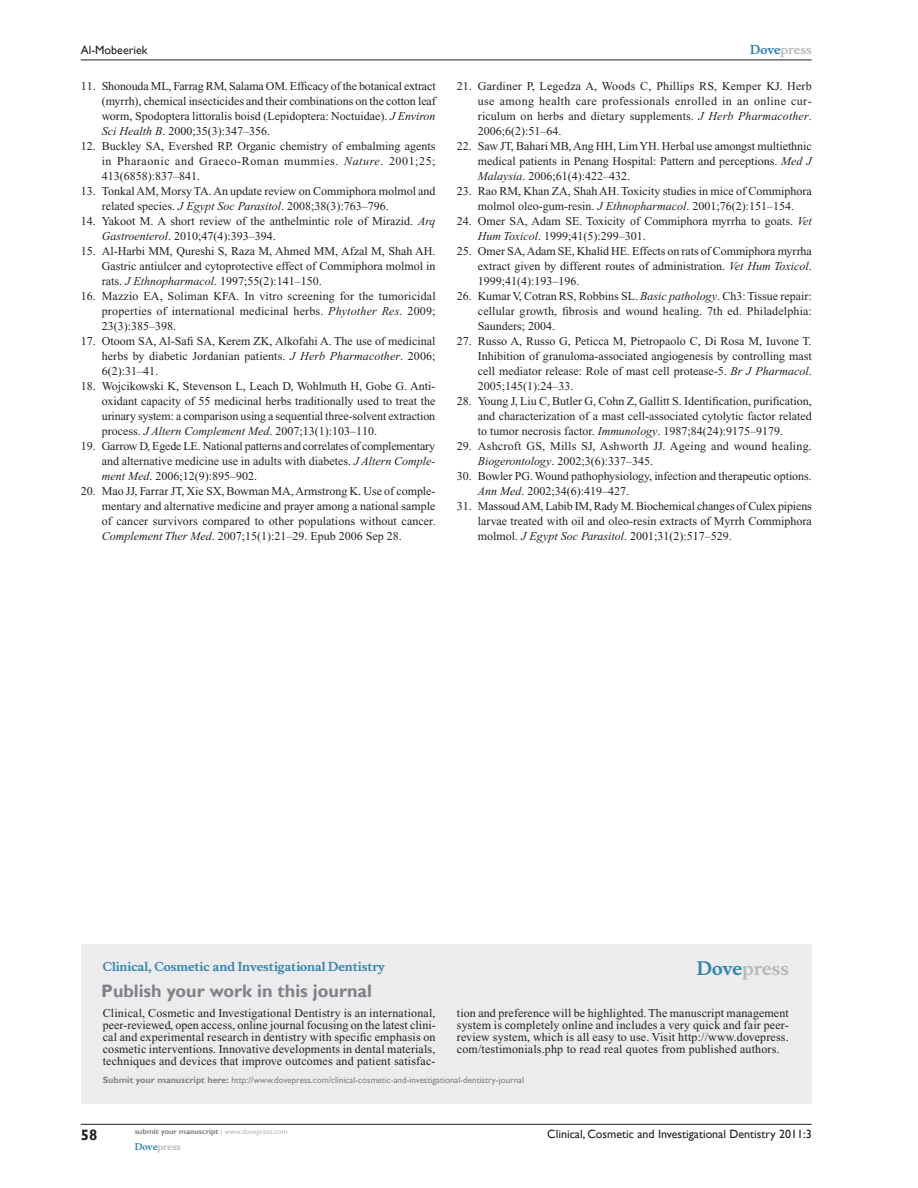
<style>
.page{position:relative;width:918px;height:1188px;background:#fff}
.page>*{position:absolute;margin:0;border:0;box-sizing:border-box;transform-origin:0 0}
.t1{font:700 18px "Gill Sans";color:#808285}
.t2{font:700 18px "Musee";color:#b8b9bc}
.t3{font:700 15px "Gill Sans";color:#231f20}
.t4{font:12px/15px "Times New Roman";color:#231f20;text-align:justify}
.t5{font:12px/15px "Times New Roman";letter-spacing:.02em;color:#231f20}
.t6{font:12px "Gill Sans";color:#231f20}
.t7{font:700 12px "Musee";color:#3485ae}
.t8{font:700 12px "Musee";color:#b8b9bc}
.t9{font:9px "Gill Sans";color:#808285}
.t10{font:700 9px "Musee";color:#b8b9bc}
.t11{font:700 7.5px "Gill Sans";color:#808285}
.s1{font-style:italic}
.s2{color:#3485ae}
.s3{font-weight:700}
.s4{font-weight:400;color:#b8b9bc}
</style>
<div class="page">
<div style="left:81px;top:944px;width:731px;height:159px;background:#ececee"></div>
<hr style="left:81px;top:1124px;width:731px;height:1px;background:#231f20">
<hr style="left:81px;top:60px;width:731px;height:1px;background:#231f20">
<p class="t6" style="left:81px;top:43px;width:68px">Al-Mobeeriek</p>
<p class="t4" style="left:102px;top:79px;width:336px;text-indent:-21px">11. Shonouda ML, Farrag RM, Salama OM. Efficacy of the botanical extract (myrrh), chemical insecticides and their combinations on the cotton leaf worm, Spodoptera littoralis boisd (Lepidoptera: Noctuidae). <span class="s1">J Environ Sci Health B</span>. 2000;35(3):347–356.</p>
<p class="t4" style="left:102px;top:139px;width:335px;text-indent:-21px">12. Buckley SA, Evershed RP. Organic chemistry of embalming agents in Pharaonic and Graeco-Roman mummies. <span class="s1">Nature</span>. 2001;25; 413(6858):837–841.</p>
<p class="t4" style="left:102px;top:184px;width:335px;text-indent:-21px">13. Tonkal AM, Morsy TA. An update review on Commiphora molmol and related species. <span class="s1">J Egypt Soc Parasitol</span>. 2008;38(3):763–796.</p>
<p class="t4" style="left:102px;top:214px;width:335px;text-indent:-21px">14. Yakoot M. A short review of the anthelmintic role of Mirazid. <span class="s1">Arq<br>Gastroenterol</span>. 2010;47(4):393–394.</p>
<p class="t4" style="left:102px;top:244px;width:335px;text-indent:-21px">15. Al-Harbi MM, Qureshi S, Raza M, Ahmed MM, Afzal M, Shah AH.<br>Gastric antiulcer and cytoprotective effect of Commiphora molmol in rats. <span class="s1">J Ethnopharmacol</span>. 1997;55(2):141–150.</p>
<p class="t4" style="left:102px;top:289px;width:336px;text-indent:-21px">16. Mazzio EA, Soliman KFA. In vitro screening for the tumoricidal properties of international medicinal herbs. <span class="s1">Phytother Res</span>. 2009; 23(3):385–398.</p>
<p class="t4" style="left:102px;top:334px;width:335px;text-indent:-21px">17. Otoom SA, Al-Safi SA, Kerem ZK, Alkofahi A. The use of medicinal herbs by diabetic Jordanian patients. <span class="s1">J Herb Pharmacother</span>. 2006; 6(2):31–41.</p>
<p class="t4" style="left:102px;top:379px;width:335px;text-indent:-21px">18. Wojcikowski K, Stevenson L, Leach D, Wohlmuth H, Gobe G. Anti&shy;oxidant capacity of 55 medicinal herbs traditionally used to treat the urinary system: a comparison using a sequential three-solvent extraction process. <span class="s1">J Altern Complement Med</span>. 2007;13(1):103–110.</p>
<p class="t4" style="left:102px;top:439px;width:335px;text-indent:-21px">19. Garrow D, Egede LE. National patterns and correlates of complementary and alternative medicine use in adults with diabetes. <span class="s1">J Altern Comple&shy;ment Med</span>. 2006;12(9):895–902.</p>
<p class="t4" style="left:102px;top:484px;width:335px;text-indent:-21px">20. Mao JJ, Farrar JT, Xie SX, Bowman MA, Armstrong K. Use of comple&shy;mentary and alternative medicine and prayer among a national sample of cancer survivors compared to other populations without cancer.<br><span class="s1">Complement Ther Med</span>. 2007;15(1):21–29. Epub 2006 Sep 28.</p>
<p class="t8" style="left:750px;top:43px;width:63px"><span class="s2">Dove</span>press</p>
<p class="t4" style="left:478px;top:79px;width:335px;text-indent:-21px">21. Gardiner P, Legedza A, Woods C, Phillips RS, Kemper KJ. Herb use among health care professionals enrolled in an online cur&shy;riculum on herbs and dietary supplements. <span class="s1">J Herb Pharmacother</span>.<br>2006;6(2):51–64.</p>
<p class="t4" style="left:478px;top:139px;width:336px;text-indent:-21px">22. Saw JT, Bahari MB, Ang HH, Lim YH. Herbal use amongst multiethnic medical patients in Penang Hospital: Pattern and perceptions. <span class="s1">Med J Malaysia</span>. 2006;61(4):422–432.</p>
<p class="t4" style="left:457px;top:184px;width:356px;text-align:center">23. Rao RM, Khan ZA, Shah AH. Toxicity studies in mice of Commiphora molmol oleo-gum-resin. <span class="s1">J Ethnopharmacol</span>. 2001;76(2):151–154.</p>
<p class="t4" style="left:478px;top:214px;width:335px;text-indent:-21px">24. Omer SA, Adam SE. Toxicity of Commiphora myrrha to goats. <span class="s1">Vet<br>Hum Toxicol</span>. 1999;41(5):299–301.</p>
<p class="t4" style="left:478px;top:244px;width:335px;text-indent:-21px">25. Omer SA, Adam SE, Khalid HE. Effects on rats of Commiphora myrrha extract given by different routes of administration. <span class="s1">Vet Hum Toxicol</span>.<br>1999;41(4):193–196.</p>
<p class="t4" style="left:478px;top:289px;width:336px;text-indent:-21px">26. Kumar V, Cotran RS, Robbins SL. <span class="s1">Basic pathology</span>. Ch3: Tissue repair: cellular growth, fibrosis and wound healing. 7th ed. Philadelphia:<br>Saunders; 2004.</p>
<p class="t4" style="left:478px;top:334px;width:335px;text-indent:-21px">27. Russo A, Russo G, Peticca M, Pietropaolo C, Di Rosa M, Iuvone T.<br>Inhibition of granuloma-associated angiogenesis by controlling mast cell mediator release: Role of mast cell protease-5. <span class="s1">Br J Pharmacol</span>.<br>2005;145(1):24–33.</p>
<p class="t4" style="left:478px;top:394px;width:335px;text-indent:-21px">28. Young J, Liu C, Butler G, Cohn Z, Gallitt S. Identification, purification, and characterization of a mast cell-associated cytolytic factor related to tumor necrosis factor. <span class="s1">Immunology</span>. 1987;84(24):9175–9179.</p>
<p class="t5" style="left:478px;top:439px;width:336px;text-indent:-21px">29. Ashcroft GS, Mills SJ, Ashworth JJ. Ageing and wound healing.<br><span class="s1">Biogerontology</span>. 2002;3(6):337–345.</p>
<p class="t4" style="left:478px;top:469px;width:336px;text-indent:-21px">30. Bowler PG. Wound pathophysiology, infection and therapeutic options.<br><span class="s1">Ann Med</span>. 2002;34(6):419–427.</p>
<p class="t4" style="left:478px;top:499px;width:335px;text-indent:-21px">31. Massoud AM, Labib IM, Rady M. Biochemical changes of Culex pipiens larvae treated with oil and oleo-resin extracts of Myrrh Commiphora molmol. <span class="s1">J Egypt Soc Parasitol</span>. 2001;31(2):517–529.</p>
<p class="t7" style="left:103px;top:959px;width:284px">Clinical, Cosmetic and Investigational Dentistry</p>
<h1 class="t1" style="left:101px;top:980px;width:272px">Publish your work in this journal</h1>
<h1 class="t2" style="left:697px;top:958px;width:94px"><span class="s2">Dove</span>press</h1>
<p class="t4" style="left:103px;top:1007px;width:335px;line-height:12px">Clinical, Cosmetic and Investigational Dentistry is an international, peer-reviewed, open access, online journal focusing on the latest clini&shy;cal and experimental research in dentistry with specific emphasis on cosmetic interventions. Innovative developments in dental materials, techniques and devices that improve outcomes and patient satisfac-</p>
<p class="t4" style="left:457px;top:1007px;width:333px;line-height:12px">tion and preference will be highlighted. The manuscript management system is completely online and includes a very quick and fair peer&shy;review system, which is all easy to use. Visit http://www.dovepress. com/testimonials.php to read real quotes from published authors.</p>
<p class="t9" style="left:103px;top:1075px;width:423px"><span class="s3">Submit your manuscript here:</span> http://www.dovepress.com/clinical-cosmetic-and-investigational-dentistry-journal</p>
<p class="t3" style="left:81px;top:1126px;width:18px">58</p>
<p class="t11" style="left:135px;top:1127px;width:154px">submit your manuscript <span class="s4">| www.dovepress.com</span></p>
<p class="t10" style="left:135px;top:1141px;width:48px"><span class="s2">Dove</span>press</p>
<p class="t6" style="left:547px;top:1127px;width:266px">Clinical, Cosmetic and Investigational Dentistry 2011:3</p>
</div>
